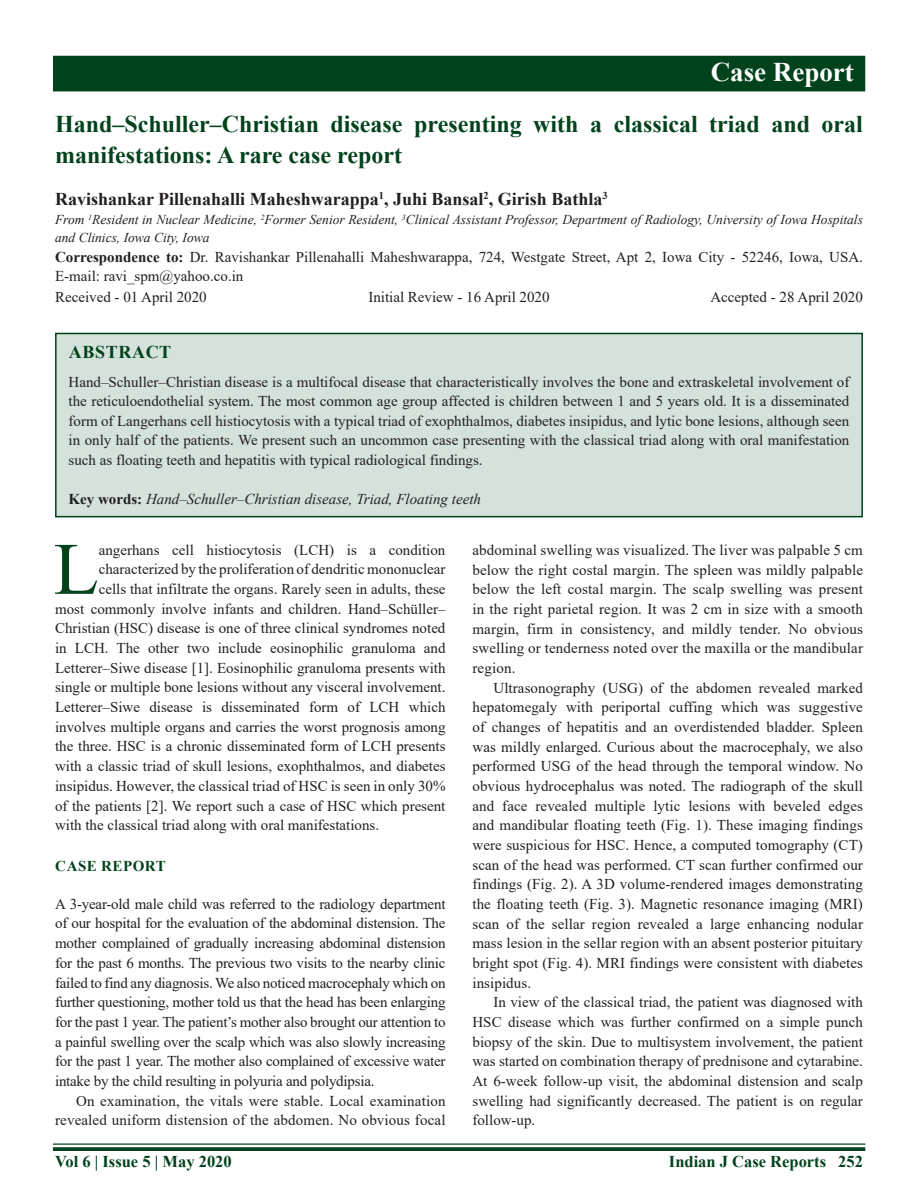
<style>
.page{position:relative;width:918px;height:1188px;background:#fff}
.page>*{position:absolute;margin:0;border:0;box-sizing:border-box;transform-origin:0 0}
.DROP_CAP_TX{font:73.95px "Times New Roman";color:#00421c}
.AH{font:700 27px "Times New Roman";color:#fff}
.AT{font:700 24px/31.5px "Times New Roman";color:#00421c}
.AU{font:700 18px "Times New Roman";color:#231f20}
.ABSH{font:700 18px "Times New Roman";letter-spacing:.035em;color:#00421c}
.RF{font:700 16.5px "Times New Roman";color:#00421c}
.TX{font:15px/19.6px "Times New Roman";letter-spacing:.01em;color:#231f20;text-align:justify}
.DROP_CAP_TX-2{font:15px "Times New Roman";color:#231f20}
.TXFL{font:15px/19.6px "Times New Roman";letter-spacing:-.015em;color:#231f20;text-align:justify}
.ABS{font:15px/19.5px "Times New Roman";color:#231f20;text-align:justify}
.ADD{font:15px/19.5px "Times New Roman";color:#231f20}
.HIS{font:15px "Times New Roman";color:#231f20}
.KWD{font:italic 15px "Times New Roman";color:#231f20}
.t1{font:700 15px "Times New Roman";letter-spacing:.035em;color:#00421c}
.AFF{font:italic 13.5px/18px "Times New Roman";color:#231f20}
.s1{font-weight:700}
.s2{font-weight:700;font-style:normal}
</style>
<div class="page">
<hr style="left:53px;top:1143px;width:812px;height:2px;background:#00421c">
<svg style="left:53px;top:1147px;width:812px;height:4px;background:#0f4d29"></svg>
<div style="left:53px;top:56px;width:812px;height:35px;background:#00421c"></div>
<div style="left:56px;top:333px;width:806px;height:184px;background:#d4e2db"></div>
<div style="left:55px;top:333px;width:808px;height:184px;border:2px solid #00421c"></div>
<p class="AH" style="left:711px;top:52px;width:145px">Case Report</p>
<p class="AT" style="left:55px;top:107px;width:809px">Hand–Schuller–Christian disease presenting with a classical triad and oral manifestations: A rare case report</p>
<p class="AU" style="left:55px;top:186px;width:554px">Ravishankar Pillenahalli Maheshwarappa<sup>1</sup>, Juhi Bansal<sup>2</sup>, Girish Bathla<sup>3</sup></p>
<p class="AFF" style="left:55px;top:210px;width:809px">From <sup>1</sup>Resident in Nuclear Medicine, <sup>2</sup>Former Senior Resident, <sup>3</sup>Clinical Assistant Professor, Department of Radiology, University of Iowa Hospitals and Clinics, Iowa City, Iowa</p>
<p class="ADD" style="left:55px;top:246px;width:809px"><span class="s1">Correspondence to:</span> Dr. Ravishankar Pillenahalli Maheshwarappa, 724, Westgate Street, Apt 2, Iowa City - 52246, Iowa, USA.<br>E-mail: ravi_spm@yahoo.co.in</p>
<p class="HIS" style="left:55px;top:286px;width:153px">Received - 01 April 2020</p>
<p class="HIS" style="left:368px;top:286px;width:183px">Initial Review - 16 April 2020</p>
<p class="HIS" style="left:710px;top:286px;width:154px">Accepted - 28 April 2020</p>
<p class="ABSH" style="left:69px;top:339px;width:104px">ABSTRACT</p>
<p class="ABS" style="left:69px;top:372px;width:782px">Hand–Schuller–Christian disease is a multifocal disease that characteristically involves the bone and extraskeletal involvement of the reticuloendothelial system. The most common age group affected is children between 1 and 5 years old. It is a disseminated form of Langerhans cell histiocytosis with a typical triad of exophthalmos, diabetes insipidus, and lytic bone lesions, although seen in only half of the patients. We present such an uncommon case presenting with the classical triad along with oral manifestation such as floating teeth and hepatitis with typical radiological findings.</p>
<p class="KWD" style="left:69px;top:489px;width:414px"><span class="s2">Key words:</span> Hand–Schuller–Christian disease, Triad, Floating teeth</p>
<p class="DROP_CAP_TX" style="left:54px;top:517px;width:47px">L</p>
<p class="DROP_CAP_TX-2" style="left:99px;top:539px;width:348px">angerhans cell histiocytosis (LCH) is a condition</p>
<p class="DROP_CAP_TX-2" style="left:99px;top:559px;width:348px">characterized by the proliferation of dendritic mononuclear</p>
<p class="DROP_CAP_TX-2" style="left:99px;top:578px;width:348px">cells that infiltrate the organs. Rarely seen in adults, these</p>
<p class="DROP_CAP_TX-2" style="left:55px;top:598px;width:392px">most commonly involve infants and children. Hand–Schüller–</p>
<p class="DROP_CAP_TX-2" style="left:55px;top:618px;width:392px">Christian (HSC) disease is one of three clinical syndromes noted</p>
<p class="DROP_CAP_TX-2" style="left:55px;top:637px;width:392px">in LCH. The other two include eosinophilic granuloma and</p>
<p class="DROP_CAP_TX-2" style="left:55px;top:657px;width:392px">Letterer–Siwe disease [1]. Eosinophilic granuloma presents with</p>
<p class="DROP_CAP_TX-2" style="left:55px;top:677px;width:392px">single or multiple bone lesions without any visceral involvement.</p>
<p class="DROP_CAP_TX-2" style="left:55px;top:696px;width:392px">Letterer–Siwe disease is disseminated form of LCH which</p>
<p class="DROP_CAP_TX-2" style="left:55px;top:716px;width:392px">involves multiple organs and carries the worst prognosis among</p>
<p class="DROP_CAP_TX-2" style="left:55px;top:736px;width:392px">the three. HSC is a chronic disseminated form of LCH presents</p>
<p class="DROP_CAP_TX-2" style="left:55px;top:756px;width:392px">with a classic triad of skull lesions, exophthalmos, and diabetes</p>
<p class="DROP_CAP_TX-2" style="left:55px;top:775px;width:392px">insipidus. However, the classical triad of HSC is seen in only 30%</p>
<p class="DROP_CAP_TX-2" style="left:55px;top:795px;width:392px">of the patients [2]. We report such a case of HSC which present</p>
<p class="DROP_CAP_TX-2" style="left:55px;top:815px;width:326px">with the classical triad along with oral manifestations.</p>
<h1 class="t1" style="left:55px;top:855px;width:112px">CASE REPORT</h1>
<p class="TXFL" style="left:55px;top:893px;width:392px">A 3-year-old male child was referred to the radiology department of our hospital for the evaluation of the abdominal distension. The mother complained of gradually increasing abdominal distension for the past 6 months. The previous two visits to the nearby clinic failed to find any diagnosis. We also noticed macrocephaly which on further questioning, mother told us that the head has been enlarging for the past 1 year. The patient’s mother also brought our attention to a painful swelling over the scalp which was also slowly increasing for the past 1 year. The mother also complained of excessive water intake by the child resulting in polyuria and polydipsia.</p>
<p class="TX" style="left:55px;top:1090px;width:392px;text-align:right">On examination, the vitals were stable. Local examination revealed uniform distension of the abdomen. No obvious focal</p>
<p class="TX" style="left:472px;top:540px;width:392px">abdominal swelling was visualized. The liver was palpable 5 cm below the right costal margin. The spleen was mildly palpable below the left costal margin. The scalp swelling was present in the right parietal region. It was 2 cm in size with a smooth margin, firm in consistency, and mildly tender. No obvious swelling or tenderness noted over the maxilla or the mandibular region.</p>
<p class="TX" style="left:472px;top:677px;width:392px;text-indent:21px">Ultrasonography (USG) of the abdomen revealed marked hepatomegaly with periportal cuffing which was suggestive of changes of hepatitis and an overdistended bladder. Spleen was mildly enlarged. Curious about the macrocephaly, we also performed USG of the head through the temporal window. No obvious hydrocephalus was noted. The radiograph of the skull and face revealed multiple lytic lesions with beveled edges and mandibular floating teeth (Fig. 1). These imaging findings were suspicious for HSC. Hence, a computed tomography (CT) scan of the head was performed. CT scan further confirmed our findings (Fig. 2). A 3D volume-rendered images demonstrating the floating teeth (Fig. 3). Magnetic resonance imaging (MRI) scan of the sellar region revealed a large enhancing nodular mass lesion in the sellar region with an absent posterior pituitary bright spot (Fig. 4). MRI findings were consistent with diabetes insipidus.</p>
<p class="TX" style="left:472px;top:992px;width:392px;text-indent:21px">In view of the classical triad, the patient was diagnosed with HSC disease which was further confirmed on a simple punch biopsy of the skin. Due to multisystem involvement, the patient was started on combination therapy of prednisone and cytarabine.<br>At 6-week follow-up visit, the abdominal distension and scalp swelling had significantly decreased. The patient is on regular follow-up.</p>
<p class="RF" style="left:55px;top:1150px;width:178px">Vol 6 | Issue 5 | May 2020</p>
<p class="RF" style="left:669px;top:1150px;width:195px">Indian J Case Reports 252</p>
</div>
